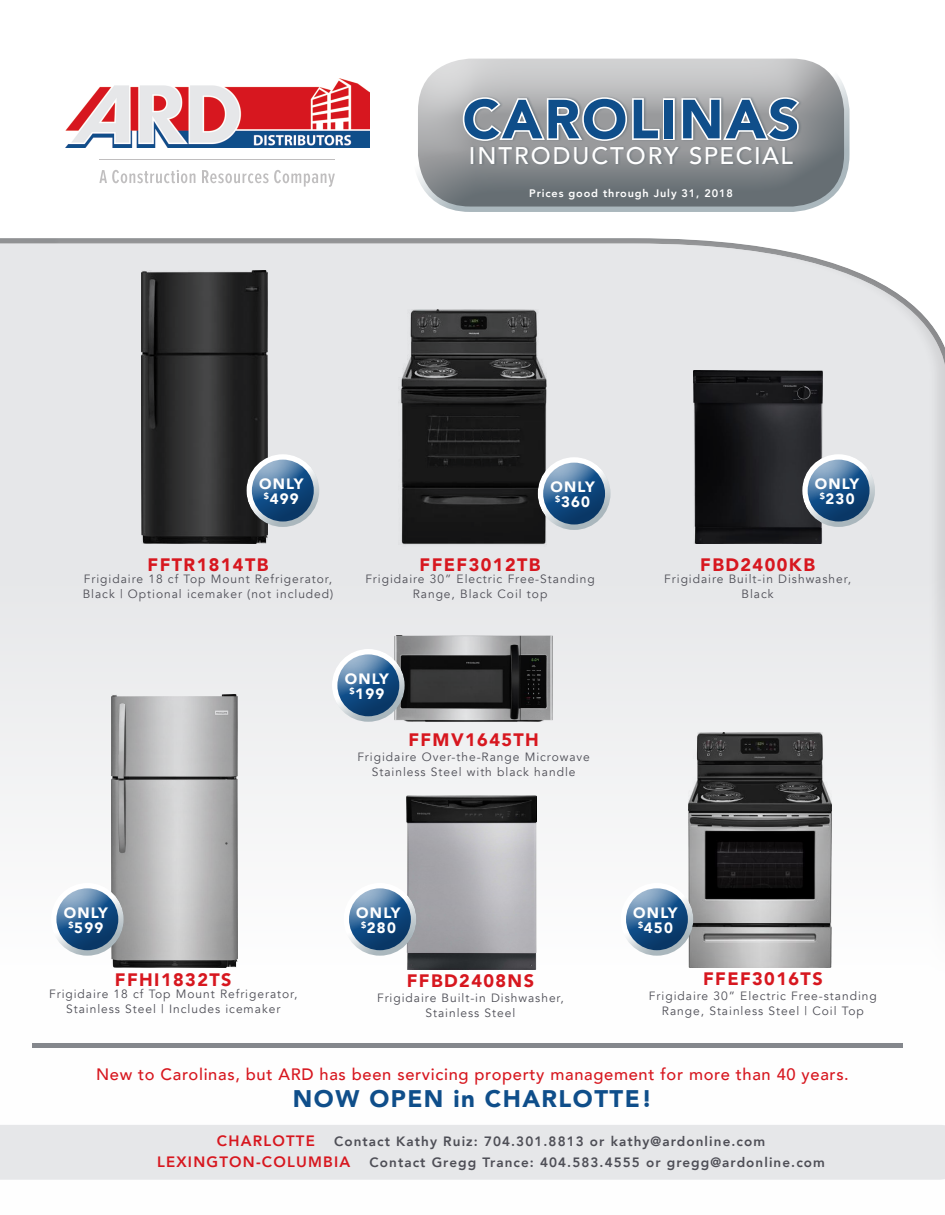
<style>
.page{position:relative;width:945px;height:1215px;background:#fff}
.page>*{position:absolute;margin:0;border:0;box-sizing:border-box;transform-origin:0 0}
.t1{font:900 54.45px "Avenir";letter-spacing:.04em;color:#0f4e8a}
.t2{font:500 24px "Avenir";letter-spacing:.08em;color:#fff}
.t3{font:900 24px "Avenir";letter-spacing:.06em;color:#0f4e8a}
.t4{font:900 18px "Avenir";letter-spacing:.08em;color:#d7171f}
.t5{font:500 16.5px "Avenir";letter-spacing:.04em;color:#d7171f}
.t6{font:900 15px "Avenir";letter-spacing:.08em;color:#fff}
.t7{font:800 15px "Avenir";letter-spacing:.08em;color:#d7171f}
.t8{font:800 13.5px "Avenir";letter-spacing:.08em;color:#4e4e56}
.t9{font:12px/15px "Avenir";letter-spacing:.08em;color:#4e4e56;text-align:center}
.t10{font:800 10.95px "Avenir";letter-spacing:.08em;color:#fff}
</style>
<div class="page">
<img style="left:65px;top:78px;width:304px;height:70px">
<hr style="left:99px;top:160px;width:236px;height:1px;background:#231f20">
<svg style="left:99px;top:170px;width:96px;height:13px"></svg>
<svg style="left:202px;top:170px;width:133px;height:17px"></svg>
<div style="left:412px;top:52px;width:438px;height:116px;background:#fff;opacity:.75"></div>
<div style="left:412px;top:62px;width:438px;height:152px;background:#8e9fa7;opacity:.75"></div>
<div style="left:462px;top:96px;width:340px;height:70px;background:#45555f;opacity:.38"></div>
<svg style="left:461px;top:95px;width:200px;height:48px"></svg>
<div style="left:663px;top:98px;width:12px;height:42px;border:3px solid #fff"></div>
<svg style="left:680px;top:95px;width:122px;height:48px"></svg>
<div style="left:0;top:237px;width:945px;height:978px;background:#8e9fa7;opacity:.75"></div>
<div style="left:0;top:1125px;width:945px;height:55px;background:#e6e7e9"></div>
<img style="left:407px;top:796px;width:129px;height:173px">
<div style="left:801px;top:454px;width:75px;height:52px;background:#fff;opacity:.75"></div>
<div style="left:801px;top:459px;width:75px;height:70px;background:#8e9fa7;opacity:.75"></div>
<div style="left:536px;top:457px;width:75px;height:52px;background:#fff;opacity:.75"></div>
<div style="left:536px;top:462px;width:75px;height:70px;background:#8e9fa7;opacity:.75"></div>
<div style="left:245px;top:454px;width:75px;height:52px;background:#fff;opacity:.75"></div>
<div style="left:245px;top:459px;width:75px;height:70px;background:#8e9fa7;opacity:.75"></div>
<div style="left:49px;top:883px;width:75px;height:52px;background:#fff;opacity:.75"></div>
<div style="left:49px;top:888px;width:75px;height:70px;background:#8e9fa7;opacity:.75"></div>
<div style="left:342px;top:883px;width:75px;height:52px;background:#fff"></div>
<div style="left:342px;top:888px;width:75px;height:70px;background:#8e9fa7;opacity:.75"></div>
<div style="left:619px;top:883px;width:75px;height:52px;background:#fff"></div>
<div style="left:619px;top:888px;width:75px;height:70px;background:#8e9fa7;opacity:.75"></div>
<div style="left:330px;top:649px;width:75px;height:52px;background:#fff;opacity:.75"></div>
<div style="left:330px;top:654px;width:75px;height:70px;background:#8e9fa7;opacity:.75"></div>
<hr style="left:33px;top:1043px;width:870px;height:4px;background:#84878c">
<p class="t1" style="left:463px;top:73px;width:338px">CAROLINAS</p>
<p class="t2" style="left:469px;top:135px;width:326px">INTRODUCTORY SPECIAL</p>
<p class="t10" style="left:529px;top:185px;width:205px">Prices good through July 31, 2018</p>
<p class="t6" style="left:259px;top:471px;width:46px">ONLY</p>
<p class="t6" style="left:264px;top:486px;width:36px"><sup>$</sup>499</p>
<p class="t4" style="left:148px;top:550px;width:122px">FFTR1814TB</p>
<p class="t9" style="left:83px;top:572px;width:252px;text-align:left">Frigidaire 18 cf Top Mount Refrigerator,<br>Black | Optional icemaker (not included)</p>
<p class="t6" style="left:550px;top:474px;width:46px">ONLY</p>
<p class="t6" style="left:555px;top:489px;width:36px"><sup>$</sup>360</p>
<p class="t4" style="left:420px;top:549px;width:122px">FFEF3012TB</p>
<p class="t9" style="left:365px;top:571px;width:231px">Frigidaire 30” Electric Free-Standing<br>Range, Black Coil top</p>
<p class="t6" style="left:345px;top:666px;width:46px">ONLY</p>
<p class="t6" style="left:349px;top:681px;width:36px"><sup>$</sup>199</p>
<p class="t4" style="left:408px;top:724px;width:132px">FFMV1645TH</p>
<p class="t9" style="left:357px;top:750px;width:234px">Frigidaire Over-the-Range Microwave</p>
<p class="t9" style="left:372px;top:765px;width:205px">Stainless Steel with black handle</p>
<p class="t6" style="left:815px;top:471px;width:46px">ONLY</p>
<p class="t6" style="left:820px;top:486px;width:36px"><sup>$</sup>230</p>
<p class="t4" style="left:700px;top:550px;width:116px">FBD2400KB</p>
<p class="t9" style="left:664px;top:572px;width:188px">Frigidaire Built-in Dishwasher,</p>
<p class="t9" style="left:742px;top:587px;width:34px">Black</p>
<p class="t6" style="left:64px;top:900px;width:46px">ONLY</p>
<p class="t6" style="left:68px;top:915px;width:36px"><sup>$</sup>599</p>
<p class="t4" style="left:115px;top:964px;width:118px">FFHI1832TS</p>
<p class="t9" style="left:49px;top:986px;width:250px">Frigidaire 18 cf Top Mount Refrigerator,<br>Stainless Steel | Includes icemaker</p>
<p class="t6" style="left:356px;top:900px;width:46px">ONLY</p>
<p class="t6" style="left:361px;top:915px;width:36px"><sup>$</sup>280</p>
<p class="t4" style="left:407px;top:965px;width:129px">FFBD2408NS</p>
<p class="t9" style="left:377px;top:990px;width:188px">Frigidaire Built-in Dishwasher,</p>
<p class="t9" style="left:426px;top:1005px;width:91px">Stainless Steel</p>
<p class="t6" style="left:633px;top:900px;width:46px">ONLY</p>
<p class="t6" style="left:638px;top:915px;width:36px"><sup>$</sup>450</p>
<p class="t4" style="left:703px;top:964px;width:121px">FFEF3016TS</p>
<p class="t9" style="left:649px;top:989px;width:229px">Frigidaire 30” Electric Free-standing<br>Range, Stainless Steel | Coil Top</p>
<p class="t5" style="left:96px;top:1060px;width:754px">New to Carolinas, but ARD has been servicing property management for more than 40 years.</p>
<p class="t3" style="left:293px;top:1078px;width:361px">NOW OPEN in CHARLOTTE!</p>
<p class="t7" style="left:217px;top:1129px;width:99px">CHARLOTTE</p>
<p class="t8" style="left:334px;top:1131px;width:433px">Contact Kathy Ruiz: 704.301.8813 or kathy@ardonline.com</p>
<p class="t7" style="left:157px;top:1150px;width:195px">LEXINGTON-COLUMBIA</p>
<p class="t8" style="left:370px;top:1152px;width:457px">Contact Gregg Trance: 404.583.4555 or gregg@ardonline.com</p>
</div>
